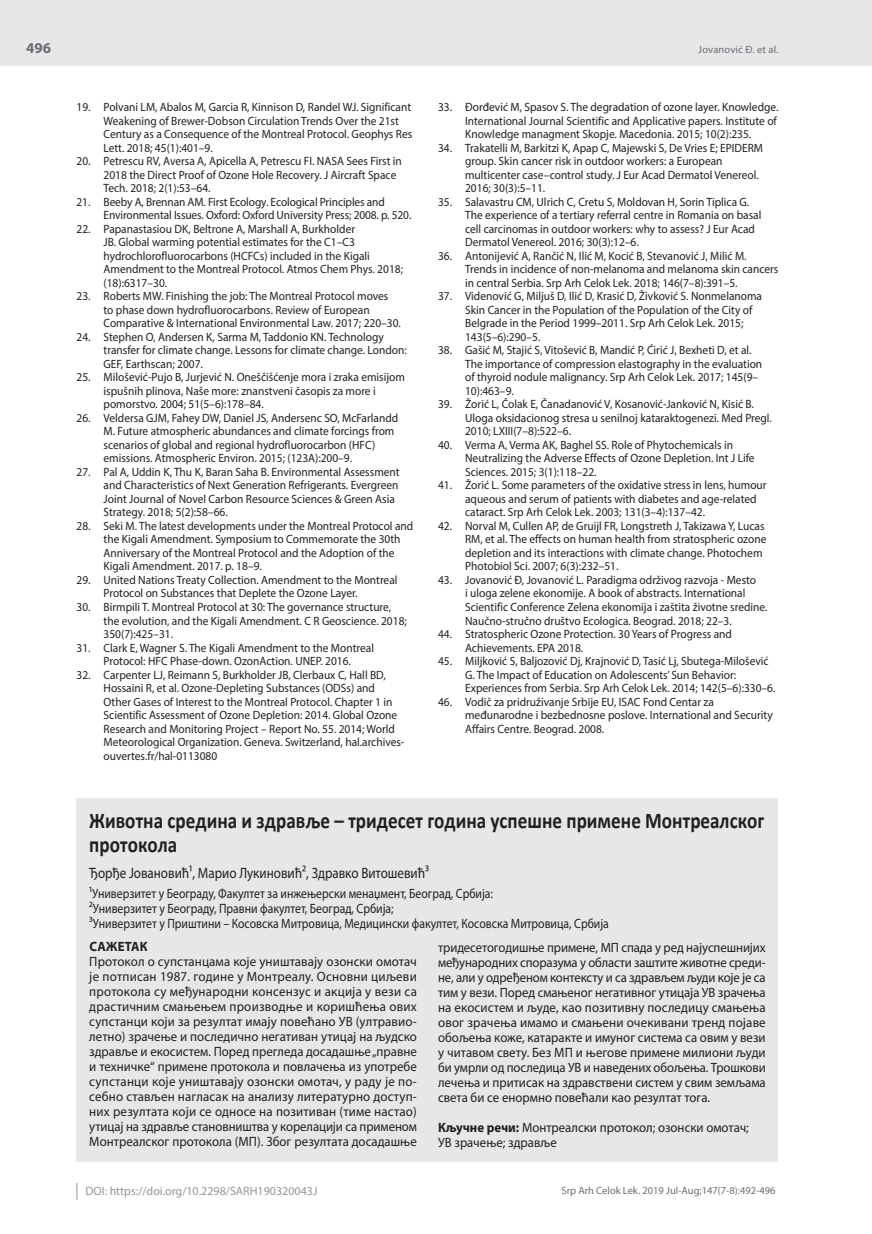
<style>
.page{position:relative;width:872px;height:1234px;background:#fff}
.page>*{position:absolute;margin:0;border:0;box-sizing:border-box;transform-origin:0 0}
.t1{font:700 22.5px/24px "Calibri";color:#231f20;scale:.85 1}
.t2{font:15px "Myriad Pro";color:#231f20;scale:.87 1}
.t3{font:700 15px "Myriad Pro";color:#6c6d70}
.t4{font:13.5px/15px "Myriad Pro";color:#231f20;text-align:justify;scale:.96 1}
.t5{font:13.5px/15px "Myriad Pro";color:#231f20;text-align:justify;scale:.94 1}
.t6{font:13.5px/15px "Myriad Pro";color:#231f20;scale:.87 1}
.t7{font:13.5px/15px "Myriad Pro";color:#231f20;scale:.95 1}
.t8{font:700 13.5px "Myriad Pro";letter-spacing:.02em;color:#231f20;scale:.95 1}
.t9{font:12px/13.5px "Myriad Pro";color:#231f20;scale:.95 1}
.t10{font:12px "Myriad Pro";color:#939598}
.t11{font:10.5px "Myriad Pro";color:#6c6d70}
.s1{font-weight:700}
</style>
<div class="page">
<div style="left:0;top:0;width:872px;height:66px;background:#e6e7e9"></div>
<svg style="left:77px;top:1183px;width:1px;height:16px"></svg>
<div style="left:77px;top:798px;width:701px;height:363px;background:#e6e7e9"></div>
<p class="t3" style="left:26px;top:38px;width:26px">496</p>
<p class="t9" style="left:104px;top:100px;width:326px;text-indent:-27px">19. Polvani LM, Abalos M, Garcia R, Kinnison D, Randel WJ. Significant Weakening of Brewer‐Dobson Circulation Trends Over the 21st Century as a Consequence of the Montreal Protocol. Geophys Res Lett. 2018; 45(1):401–9.</p>
<p class="t9" style="left:104px;top:154px;width:315px;text-indent:-27px">20. Petrescu RV, Aversa A, Apicella A, Petrescu FI. NASA Sees First in<br>2018 the Direct Proof of Ozone Hole Recovery. J Aircraft Space<br>Tech. 2018; 2(1):53–64.</p>
<p class="t9" style="left:104px;top:195px;width:325px;text-indent:-27px">21. Beeby A, Brennan AM. First Ecology. Ecological Principles and<br>Environmental Issues. Oxford: Oxford University Press; 2008. p. 520.</p>
<p class="t9" style="left:104px;top:222px;width:317px;text-indent:-27px">22. Papanastasiou DK, Beltrone A, Marshall A, Burkholder<br>JB. Global warming potential estimates for the C1–C3 hydrochlorofluorocarbons (HCFCs) included in the Kigali Amendment to the Montreal Protocol. Atmos Chem Phys. 2018; (18):6317–30.</p>
<p class="t9" style="left:104px;top:289px;width:314px;text-indent:-27px">23. Roberts MW. Finishing the job: The Montreal Protocol moves to phase down hydrofluorocarbons. Review of European<br>Comparative &amp; International Environmental Law. 2017; 220–30.</p>
<p class="t9" style="left:104px;top:330px;width:321px;text-indent:-27px">24. Stephen O, Andersen K, Sarma M, Taddonio KN. Technology transfer for climate change. Lessons for climate change. London:<br>GEF, Earthscan; 2007.</p>
<p class="t9" style="left:104px;top:370px;width:319px;text-indent:-27px">25. Milošević-Pujo B, Jurjević N. Oneščišćenje mora i zraka emisijom ispušnih plinova, Naše more: znanstveni časopis za more i pomorstvo. 2004; 51(5–6):178–84.</p>
<p class="t9" style="left:104px;top:411px;width:312px;text-indent:-27px">26. Veldersa GJM, Fahey DW, Daniel JS, Andersenc SO, McFarlandd M. Future atmospheric abundances and climate forcings from scenarios of global and regional hydrofluorocarbon (HFC) emissions. Atmospheric Environ. 2015; (123A):200–9.</p>
<p class="t9" style="left:104px;top:465px;width:313px;text-indent:-27px">27. Pal A, Uddin K, Thu K, Baran Saha B. Environmental Assessment and Characteristics of Next Generation Refrigerants. Evergreen Joint Journal of Novel Carbon Resource Sciences &amp; Green Asia Strategy. 2018; 5(2):58–66.</p>
<p class="t9" style="left:104px;top:519px;width:327px;text-indent:-27px">28. Seki M. The latest developments under the Montreal Protocol and the Kigali Amendment. Symposium to Commemorate the 30th Anniversary of the Montreal Protocol and the Adoption of the Kigali Amendment. 2017. p. 18–9.</p>
<p class="t9" style="left:104px;top:573px;width:311px;text-indent:-27px">29. United Nations Treaty Collection. Amendment to the Montreal<br>Protocol on Substances that Deplete the Ozone Layer.</p>
<p class="t9" style="left:104px;top:600px;width:321px;text-indent:-27px">30. Birmpili T. Montreal Protocol at 30: The governance structure, the evolution, and the Kigali Amendment. C R Geoscience. 2018;<br>350(7):425–31.</p>
<p class="t9" style="left:77px;top:640px;width:315px;text-align:center">31. Clark E, Wagner S. The Kigali Amendment to the Montreal<br>Protocol: HFC Phase-down. OzonAction. UNEP. 2016.</p>
<p class="t9" style="left:104px;top:667px;width:318px;text-indent:-27px">32. Carpenter LJ, Reimann S, Burkholder JB, Clerbaux C, Hall BD, Hossaini R, et al. Ozone-Depleting Substances (ODSs) and Other Gases of Interest to the Montreal Protocol. Chapter 1 in Scientific Assessment of Ozone Depletion: 2014. Global Ozone Research and Monitoring Project – Report No. 55. 2014; World Meteorological Organization. Geneva. Switzerland, hal.archives&shy;ouvertes.fr/hal-0113080</p>
<p class="t11" style="left:698px;top:43px;width:82px">Jovanović Đ. et al.</p>
<p class="t9" style="left:465px;top:100px;width:331px;text-indent:-27px">33. Đorđević M, Spasov S. The degradation of ozone layer. Knowledge.<br>International Journal Scientific and Applicative papers. Institute of<br>Knowledge managment Skopje. Macedonia. 2015; 10(2):235.</p>
<p class="t9" style="left:465px;top:141px;width:315px;text-indent:-27px">34. Trakatelli M, Barkitzi K, Apap C, Majewski S, De Vries E; EPIDERM group. Skin cancer risk in outdoor workers: a European multicenter case–control study. J Eur Acad Dermatol Venereol.<br>2016; 30(3):5–11.</p>
<p class="t9" style="left:465px;top:195px;width:313px;text-indent:-27px">35. Salavastru CM, Ulrich C, Cretu S, Moldovan H, Sorin Tiplica G.<br>The experience of a tertiary referral centre in Romania on basal cell carcinomas in outdoor workers: why to assess? J Eur Acad Dermatol Venereol. 2016; 30(3):12–6.</p>
<p class="t9" style="left:465px;top:249px;width:331px;text-indent:-27px">36. Antonijević A, Rančić N, Ilić M, Kocić B, Stevanović J, Milić M.<br>Trends in incidence of non-melanoma and melanoma skin cancers in central Serbia. Srp Arh Celok Lek. 2018; 146(7–8):391–5.</p>
<p class="t9" style="left:465px;top:289px;width:314px;text-indent:-27px">37. Videnović G, Miljuš D, Ilić D, Krasić D, Živković S. Nonmelanoma Skin Cancer in the Population of the Population of the City of Belgrade in the Period 1999–2011. Srp Arh Celok Lek. 2015; 143(5–6):290–5.</p>
<p class="t9" style="left:465px;top:343px;width:314px;text-indent:-27px">38. Gašić M, Stajić S, Vitošević B, Mandić P, Ćirić J, Bexheti D, et al.<br>The importance of compression elastography in the evaluation of thyroid nodule malignancy. Srp Arh Celok Lek. 2017; 145(9– 10):463–9.</p>
<p class="t9" style="left:465px;top:397px;width:324px;text-indent:-27px">39. Žorić L, Čolak E, Čanadanović V, Kosanović-Janković N, Kisić B.<br>Uloga oksidacionog stresa u senilnoj kataraktogenezi. Med Pregl.<br>2010; LXIII(7–8):522–6.</p>
<p class="t9" style="left:465px;top:438px;width:306px;text-indent:-27px">40. Verma A, Verma AK, Baghel SS. Role of Phytochemicals in<br>Neutralizing the Adverse Effects of Ozone Depletion. Int J Life<br>Sciences. 2015; 3(1):118–22.</p>
<p class="t9" style="left:465px;top:478px;width:319px;text-indent:-27px">41. Žorić L. Some parameters of the oxidative stress in lens, humour aqueous and serum of patients with diabetes and age-related cataract. Srp Arh Celok Lek. 2003; 131(3–4):137–42.</p>
<p class="t9" style="left:465px;top:519px;width:319px;text-indent:-27px">42. Norval M, Cullen AP, de Gruijl FR, Longstreth J, Takizawa Y, Lucas RM, et al. The effects on human health from stratospheric ozone depletion and its interactions with climate change. Photochem Photobiol Sci. 2007; 6(3):232–51.</p>
<p class="t9" style="left:465px;top:573px;width:320px;text-indent:-27px">43. Jovanović Đ, Jovanović L. Paradigma održivog razvoja - Mesto<br>i uloga zelene ekonomije. A book of abstracts. International Scientific Conference Zelena ekonomija i zaštita životne sredine.<br>Naučno-stručno društvo Ecologica. Beograd. 2018; 22–3.</p>
<p class="t9" style="left:465px;top:627px;width:282px;text-indent:-27px">44. Stratospheric Ozone Protection. 30 Years of Progress and<br>Achievements. EPA 2018.</p>
<p class="t9" style="left:465px;top:654px;width:328px;text-indent:-27px">45. Miljković S, Baljozović Dj, Krajnović D, Tasić Lj, Sbutega-Milošević<br>G. The Impact of Education on Adolescents’ Sun Behavior:<br>Experiences from Serbia. Srp Arh Celok Lek. 2014; 142(5–6):330–6.</p>
<p class="t9" style="left:465px;top:694px;width:325px;text-indent:-27px">46. Vodič za pridruživanje Srbije EU, ISAC Fond Centar za međunarodne i bezbednosne poslove. International and Security<br>Affairs Centre. Beograd. 2008.</p>
<h1 class="t1" style="left:89px;top:807px;width:795px">Животна средина и здравље – тридесет година успешне примене Монтреалског протокола</h1>
<p class="t2" style="left:89px;top:863px;width:392px">Ђорђе Јовановић¹, Марио Лукиновић², Здравко Витошевић³</p>
<p class="t6" style="left:89px;top:885px;width:598px">¹Универзитет у Београду, Факултет за инжењерски менаџмент, Београд, Србија:<br>²Универзитет у Београду, Правни факултет, Београд, Србија;<br>³Универзитет у Приштини – Косовска Митровица, Медицински факултет, Косовска Митровица, Србија</p>
<p class="t8" style="left:89px;top:936px;width:63px">САЖЕТАК</p>
<p class="t4" style="left:89px;top:953px;width:343px">Протокол о супстанцама које уништавају озонски омотач је потписан 1987. године у Монтреалу. Основни циљеви протокола су међународни консензус и акција у вези са драстичним смањењем производње и коришћења ових супстанци који за резултат имају повећано УВ (ултравио&shy;летно) зрачење и последично негативан утицај на људско здравље и екосистем. Поред прегледа досадашње „правне и техничке“ примене протокола и повлачења из употребе супстанци које уништавају озонски омотач, у раду је по&shy;себно стављен нагласак на анализу литературно доступ&shy;них резултата који се односе на позитиван (тиме настао) утицај на здравље становништва у корелацији са применом Монтреалског протокола (МП). Због резултата досадашње</p>
<p class="t10" style="left:86px;top:1183px;width:233px">DOI: https://doi.org/10.2298/SARH190320043J</p>
<p class="t5" style="left:438px;top:939px;width:350px">тридесетогодишње примене, МП спада у ред најуспешнијих међународних споразума у области заштите животне среди&shy;не, али у одређеном контексту и са здрављем људи које је са тим у вези. Поред смањеног негативног утицаја УВ зрачења на екосистем и људе, као позитивну последицу смањења овог зрачења имамо и смањени очекивани тренд појаве обољења коже, катаракте и имуног система са овим у вези у читавом свету. Без МП и његове примене милиони људи би умрли од последица УВ и наведених обољења. Трошкови лечења и притисак на здравствени систем у свим земљама света би се енормно повећали као резултат тога.</p>
<p class="t7" style="left:438px;top:1119px;width:329px"><span class="s1">Кључне речи:</span> Монтреалски протокол; озонски омотач;<br>УВ зрачење; здравље</p>
<p class="t11" style="left:561px;top:1184px;width:216px">Srp Arh Celok Lek. 2019 Jul-Aug;147(7-8):492-496</p>
</div>
